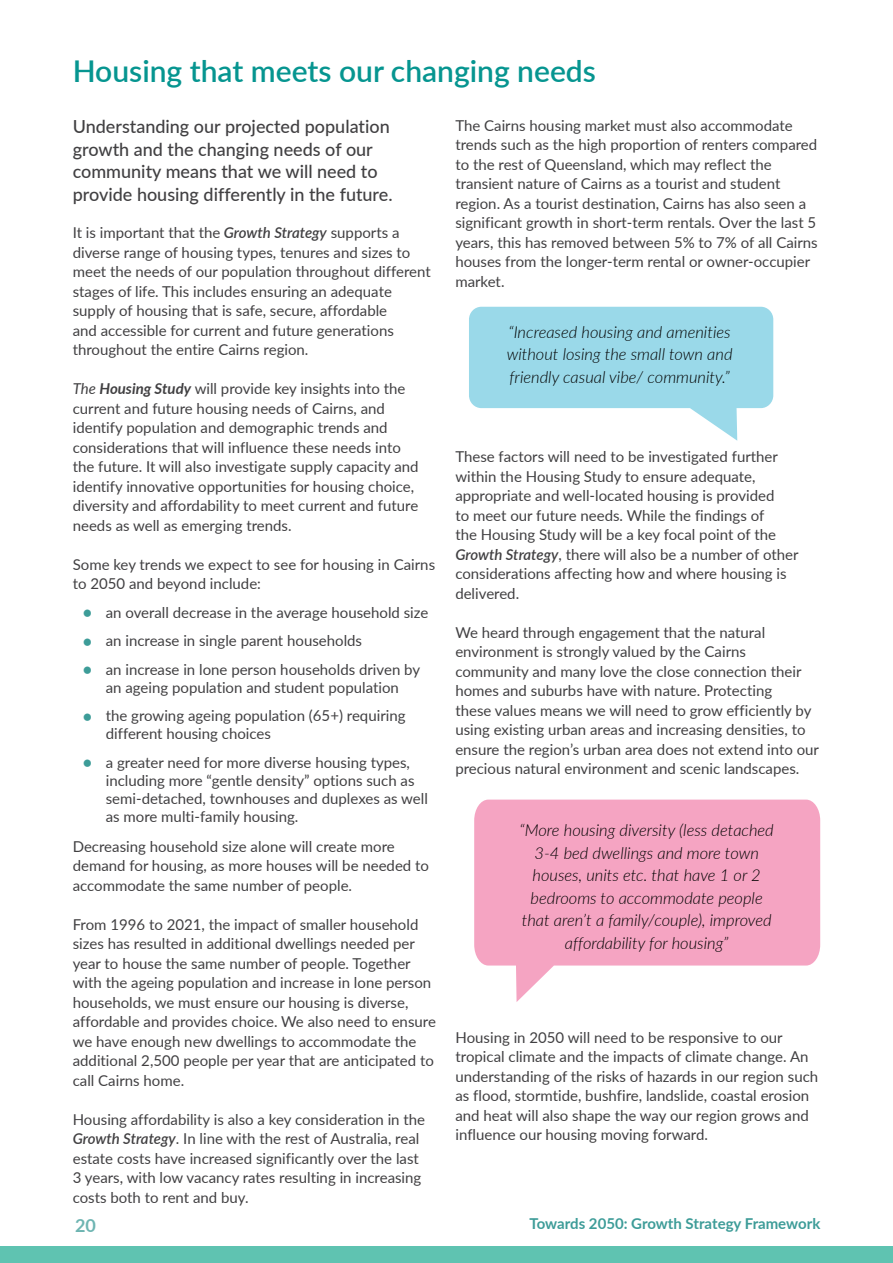
<style>
.page{position:relative;width:893px;height:1263px;background:#fff}
.page>*{position:absolute;margin:0;border:0;box-sizing:border-box;transform-origin:0 0}
.t1{font:600 30px "Lato";color:#069590}
.t2{font:500 18px/22.5px "Lato";color:#414042}
.t3{font:700 18px "Lato";color:#3d9c98}
.t4{font:italic 300 16.5px/22.5px "Lato";color:#000;text-align:justify}
.t5{font:15px/19.5px "Lato";color:#414042}
.t6{font:700 15px "Lato";letter-spacing:-.005em;color:#3d9c98}
.s1{font-weight:600;font-style:italic}
.s2{font-style:italic}
.s3{font-weight:700;font-style:italic}
.s4{font-size:19.5px;color:#3d9c98}
</style>
<div class="page">
<div style="left:0;top:1246px;width:893px;height:17px;background:#5fc3b1"></div>
<svg style="left:469px;top:307px;width:304px;height:134px"></svg>
<svg style="left:474px;top:800px;width:346px;height:202px;fill:#f5a4c2"></svg>
<h1 class="t1" style="left:73px;top:49px;width:525px">Housing that meets our changing needs</h1>
<p class="t2" style="left:73px;top:115px;width:321px">Understanding our projected population growth and the changing needs of our community means that we will need to provide housing differently in the future.</p>
<p class="t5" style="left:73px;top:222px;width:359px">It is important that the <span class="s1">Growth Strategy</span> supports a diverse range of housing types, tenures and sizes to meet the needs of our population throughout different stages of life. This includes ensuring an adequate supply of housing that is safe, secure, affordable<br>and accessible for current and future generations throughout the entire Cairns region.</p>
<p class="t5" style="left:73px;top:378px;width:347px"><span class="s2">The</span> <span class="s3">Housing Study</span> will provide key insights into the current and future housing needs of Cairns, and identify population and demographic trends and considerations that will influence these needs into the future. It will also investigate supply capacity and identify innovative opportunities for housing choice, diversity and affordability to meet current and future needs as well as emerging trends.</p>
<p class="t5" style="left:73px;top:554px;width:364px">Some key trends we expect to see for housing in Cairns to 2050 and beyond include:</p>
<p class="t5" style="left:82px;top:602px;width:348px"><span class="s4">•</span> an overall decrease in the average household size</p>
<p class="t5" style="left:82px;top:630px;width:282px"><span class="s4">•</span> an increase in single parent households</p>
<p class="t5" style="left:82px;top:660px;width:340px;line-height:18px;text-align:center"><span class="s4">•</span> an increase in lone person households driven by an ageing population and student population</p>
<p class="t5" style="left:106px;top:706px;width:301px;line-height:18px;text-indent:-24px"><span class="s4">•</span> the growing ageing population (65+) requiring different housing choices</p>
<p class="t5" style="left:106px;top:753px;width:324px;line-height:18px;text-indent:-24px"><span class="s4">•</span> a greater need for more diverse housing types, including more “gentle density” options such as semi-detached, townhouses and duplexes as well as more multi-family housing.</p>
<p class="t5" style="left:73px;top:836px;width:358px">Decreasing household size alone will create more demand for housing, as more houses will be needed to accommodate the same number of people.</p>
<p class="t5" style="left:73px;top:914px;width:365px">From 1996 to 2021, the impact of smaller household sizes has resulted in additional dwellings needed per year to house the same number of people. Together with the ageing population and increase in lone person households, we must ensure our housing is diverse, affordable and provides choice. We also need to ensure we have enough new dwellings to accommodate the additional 2,500 people per year that are anticipated to call Cairns home.</p>
<p class="t5" style="left:73px;top:1109px;width:354px">Housing affordability is also a key consideration in the <span class="s1">Growth Strategy</span>. In line with the rest of Australia, real estate costs have increased significantly over the last 3 years, with low vacancy rates resulting in increasing costs both to rent and buy.</p>
<p class="t5" style="left:455px;top:115px;width:364px">The Cairns housing market must also accommodate trends such as the high proportion of renters compared to the rest of Queensland, which may reflect the transient nature of Cairns as a tourist and student region. As a tourist destination, Cairns has also seen a significant growth in short-term rentals. Over the last 5 years, this has removed between 5% to 7% of all Cairns houses from the longer-term rental or owner-occupier market.</p>
<p class="t4" style="left:507px;top:320px;width:227px">“Increased housing and amenities without losing the small town and friendly casual vibe/ community.”</p>
<p class="t5" style="left:455px;top:446px;width:345px">These factors will need to be investigated further within the Housing Study to ensure adequate, appropriate and well-located housing is provided<br>to meet our future needs. While the findings of<br>the Housing Study will be a key focal point of the <span class="s1">Growth Strategy</span>, there will also be a number of other considerations affecting how and where housing is delivered.</p>
<p class="t5" style="left:455px;top:622px;width:365px">We heard through engagement that the natural environment is strongly valued by the Cairns community and many love the close connection their homes and suburbs have with nature. Protecting<br>these values means we will need to grow efficiently by using existing urban areas and increasing densities, to ensure the region’s urban area does not extend into our precious natural environment and scenic landscapes.</p>
<p class="t4" style="left:520px;top:818px;width:256px;text-align:center">“More housing diversity (less detached 3-4 bed dwellings and more town houses, units etc. that have 1 or 2 bedrooms to accommodate people that aren’t a family/couple), improved affordability for housing”</p>
<p class="t5" style="left:455px;top:1027px;width:364px">Housing in 2050 will need to be responsive to our tropical climate and the impacts of climate change. An understanding of the risks of hazards in our region such as flood, stormtide, bushfire, landslide, coastal erosion and heat will also shape the way our region grows and influence our housing moving forward.</p>
<p class="t3" style="left:75px;top:1212px;width:22px">20</p>
<p class="t6" style="left:530px;top:1212px;width:292px">Towards 2050: Growth Strategy Framework</p>
</div>
